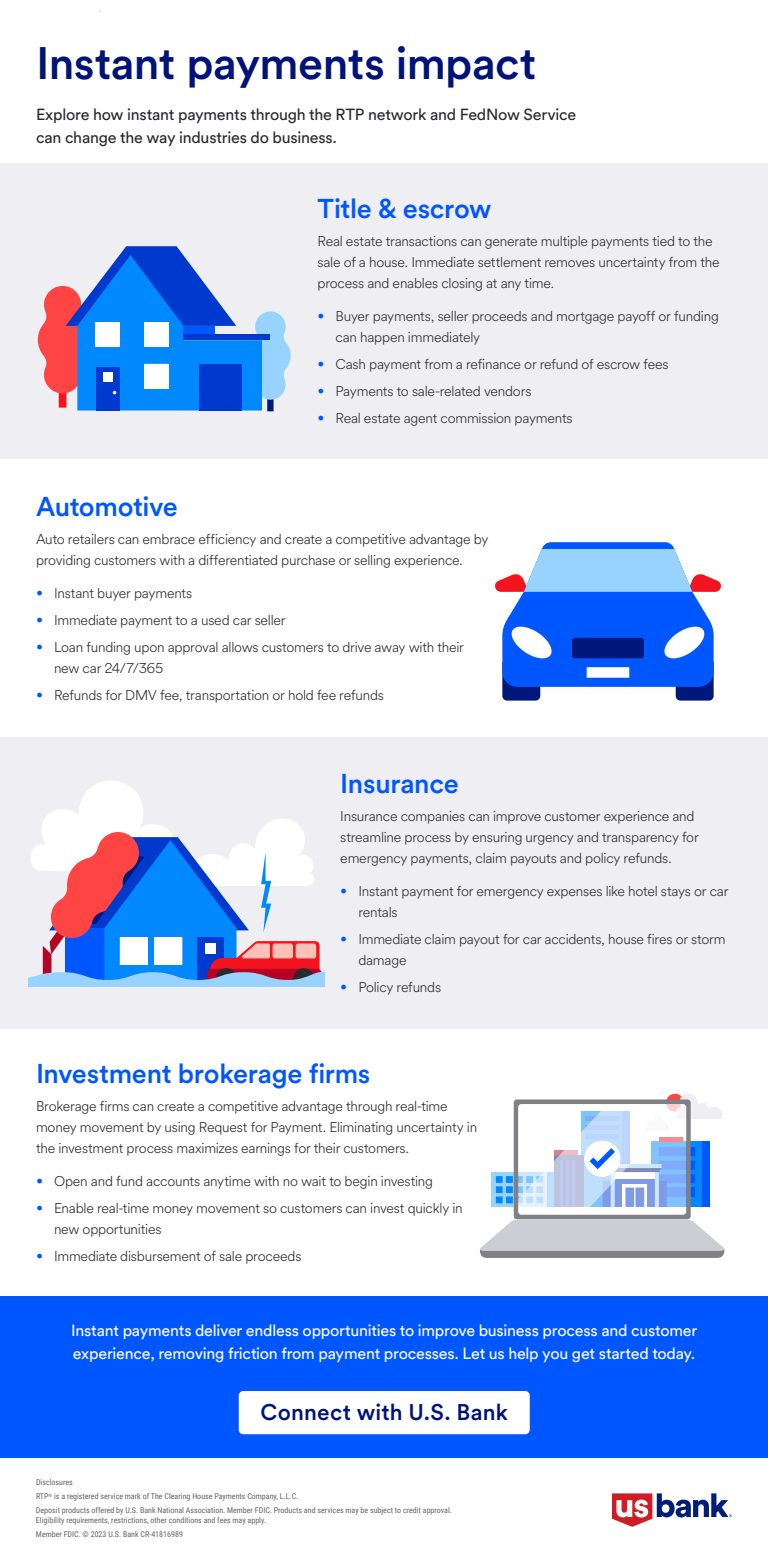
<style>
.page{position:relative;width:768px;height:1559px;background:#fff}
.page>*{position:absolute;margin:0;border:0;box-sizing:border-box;transform-origin:0 0}
.t1{font:500 45px "U.S.Bank Circular";letter-spacing:-.015em;color:#00137a}
.t2{font:500 27px "U.S.Bank Circular";letter-spacing:-.01em;color:#0057ff}
.t3{font:500 22.5px "U.S.Bank Circular";letter-spacing:.005em;color:#00137a}
.t4{font:16px/23px "U.S.Bank Circular";letter-spacing:-.015em;color:#fff}
.t5{font:16px/23px "U.S.Bank Circular";letter-spacing:-.015em;color:#2a2a2f}
.t6{font:300 14px/21px "U.S.Bank Circular";letter-spacing:-.015em;color:#2a2a2f}
.t7{font:8px/14px "Roboto Condensed";color:#636466}
.s1{color:#0057ff}
</style>
<div class="page">
<div style="left:0;top:737px;width:768px;height:291px;background:#eeeef3"></div>
<svg style="left:29px;top:781px;width:296px;height:205px"></svg>
<div style="left:0;top:163px;width:768px;height:296px;background:#eeeef3"></div>
<div style="left:0;top:1296px;width:768px;height:162px;background:#0057ff"></div>
<div style="left:239px;top:1391px;width:291px;height:43px;background:#fff;border-radius:4px"></div>
<svg style="left:612px;top:1493px;width:120px;height:34px"></svg>
<svg style="left:495px;top:542px;width:226px;height:159px"></svg>
<svg style="left:38px;top:246px;width:253px;height:165px"></svg>
<div style="left:184px;top:335px;width:86px;height:5px;background:#0039cd"></div>
<div style="left:199px;top:364px;width:42px;height:46px;background:#0039cd"></div>
<div style="left:96px;top:322px;width:24px;height:25px;background:#fff"></div>
<div style="left:144px;top:322px;width:25px;height:25px;background:#fff"></div>
<div style="left:144px;top:364px;width:24px;height:24px;background:#fff"></div>
<svg style="left:480px;top:1093px;width:245px;height:165px"></svg>
<h1 class="t1" style="left:36px;top:33px;width:502px">Instant payments impact</h1>
<p class="t5" style="left:36px;top:102px;width:542px">Explore how instant payments through the RTP network and FedNow Service can change the way industries do business.</p>
<h2 class="t2" style="left:317px;top:190px;width:176px">Title &amp; escrow</h2>
<p class="t6" style="left:317px;top:230px;width:404px">Real estate transactions can generate multiple payments tied to the sale of a house. Immediate settlement removes uncertainty from the process and enables closing at any time.</p>
<p class="t6" style="left:335px;top:305px;width:385px;text-indent:-18px"><span class="s1">•</span> Buyer payments, seller proceeds and mortgage payoff or funding can happen immediately</p>
<p class="t6" style="left:317px;top:353px;width:353px"><span class="s1">•</span> Cash payment from a refinance or refund of escrow fees</p>
<p class="t6" style="left:317px;top:380px;width:216px"><span class="s1">•</span> Payments to sale-related vendors</p>
<p class="t6" style="left:317px;top:407px;width:257px"><span class="s1">•</span> Real estate agent commission payments</p>
<h2 class="t2" style="left:36px;top:488px;width:144px">Automotive</h2>
<p class="t6" style="left:36px;top:528px;width:454px">Auto retailers can embrace efficiency and create a competitive advantage by providing customers with a differentiated purchase or selling experience.</p>
<p class="t6" style="left:36px;top:582px;width:158px"><span class="s1">•</span> Instant buyer payments</p>
<p class="t6" style="left:36px;top:609px;width:251px"><span class="s1">•</span> Immediate payment to a used car seller</p>
<p class="t6" style="left:54px;top:636px;width:412px;text-indent:-18px"><span class="s1">•</span> Loan funding upon approval allows customers to drive away with their new car 24/7/365</p>
<p class="t6" style="left:36px;top:684px;width:350px"><span class="s1">•</span> Refunds for DMV fee, transportation or hold fee refunds</p>
<h2 class="t2" style="left:340px;top:765px;width:120px">Insurance</h2>
<p class="t6" style="left:340px;top:805px;width:360px">Insurance companies can improve customer experience and streamline process by ensuring urgency and transparency for emergency payments, claim payouts and policy refunds.</p>
<p class="t6" style="left:358px;top:880px;width:372px;text-indent:-18px"><span class="s1">•</span> Instant payment for emergency expenses like hotel stays or car rentals</p>
<p class="t6" style="left:358px;top:928px;width:369px;text-indent:-18px"><span class="s1">•</span> Immediate claim payout for car accidents, house fires or storm damage</p>
<p class="t6" style="left:340px;top:976px;width:102px"><span class="s1">•</span> Policy refunds</p>
<h2 class="t2" style="left:36px;top:1055px;width:336px">Investment brokerage firms</h2>
<p class="t6" style="left:36px;top:1095px;width:443px">Brokerage firms can create a competitive advantage through real-time money movement by using Request for Payment. Eliminating uncertainty in the investment process maximizes earnings for their customers.</p>
<p class="t6" style="left:36px;top:1170px;width:399px"><span class="s1">•</span> Open and fund accounts anytime with no wait to begin investing</p>
<p class="t6" style="left:54px;top:1197px;width:410px;text-indent:-18px"><span class="s1">•</span> Enable real-time money movement so customers can invest quickly in new opportunities</p>
<p class="t6" style="left:36px;top:1245px;width:267px"><span class="s1">•</span> Immediate disbursement of sale proceeds</p>
<p class="t4" style="left:71px;top:1318px;width:628px">Instant payments deliver endless opportunities to improve business process and customer experience, removing friction from payment processes. Let us help you get started today.</p>
<h3 class="t3" style="left:261px;top:1397px;width:249px">Connect with U.S. Bank</h3>
<p class="t7" style="left:36px;top:1475px;width:418px">Disclosures<br>RTP<sup>®</sup> is a registered service mark of The Clearing House Payments Company, L.L.C.<br>Deposit products offered by U.S. Bank National Association. Member FDIC. Products and services may be subject to credit approval.</p>
<p class="t7" style="left:36px;top:1513px;width:232px">Eligibility requirements, restrictions, other conditions and fees may apply.<br>Member FDIC. ©️ 2023 U.S. Bank CR-41816989</p>
</div>
